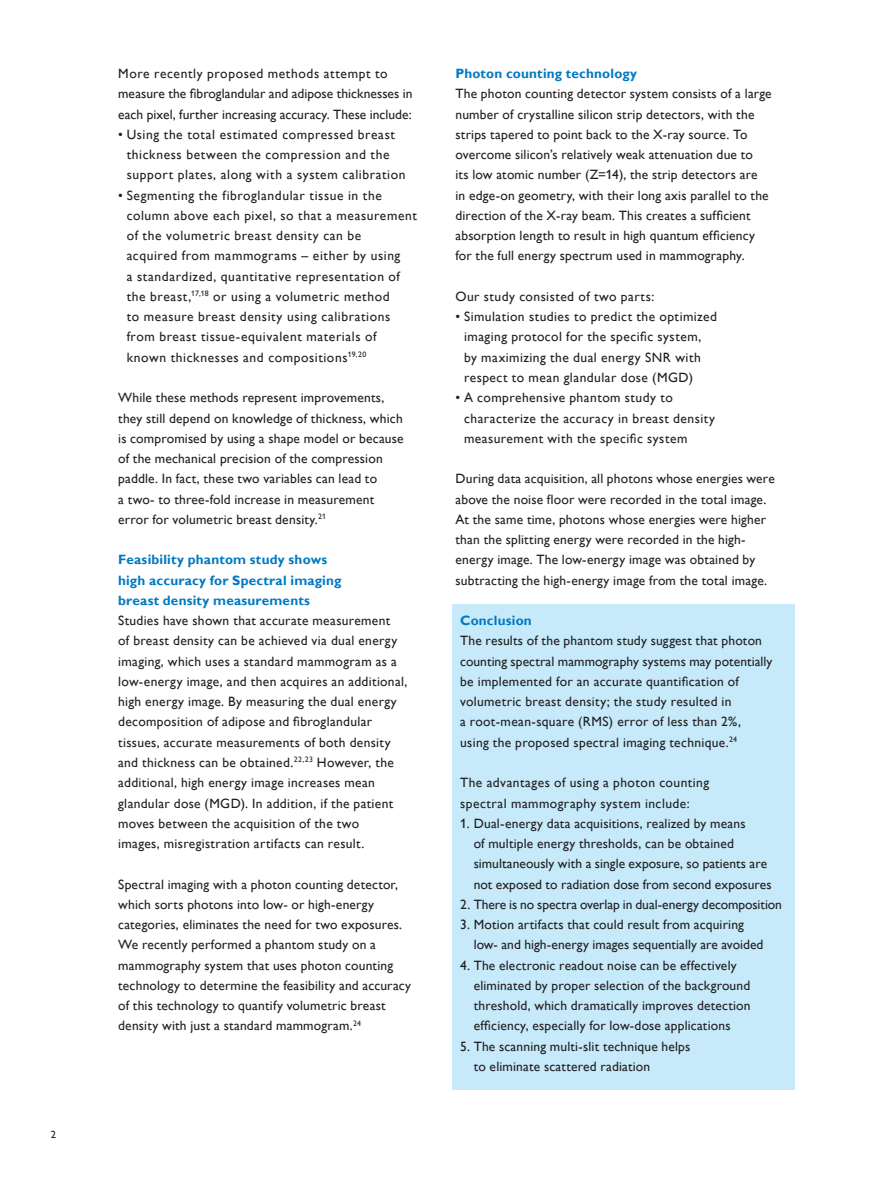
<style>
.page{position:relative;width:893px;height:1187px;background:#fff}
.page>*{position:absolute;margin:0;border:0;box-sizing:border-box;transform-origin:0 0}
._1_1_Body_Text{font:13.5px/20.2px "Gill Sans Alt One WGL";letter-spacing:.02em;color:#231f20}
._1_1_Body_Text-2{font:13.5px/20.2px "Gill Sans Alt One WGL";letter-spacing:.045em;color:#231f20}
._1_3_Body_text_headi{font:700 13.5px/20.2px "Gill Sans Alt One WGL";letter-spacing:.015em;color:#0079c2}
._1_1_Body_Text-3{font:13.5px "Gill Sans Alt One WGL";letter-spacing:-.005em;color:#231f20}
.t1{font:10.5px "Gill Sans Alt One WGL";color:#231f20}
</style>
<div class="page">
<div style="left:452px;top:604px;width:342px;height:485px;background:#c6eafa"></div>
<p class="t1" style="left:51px;top:1127px;width:7px">2</p>
<p class="_1_1_Body_Text" style="left:118px;top:63px;width:296px">More recently proposed methods attempt to measure the fibroglandular and adipose thicknesses in each pixel, further increasing accuracy. These include:</p>
<p class="_1_1_Body_Text-2" style="left:127px;top:124px;width:280px;text-indent:-9px">• Using the total estimated compressed breast thickness between the compression and the support plates, along with a system calibration</p>
<p class="_1_1_Body_Text-2" style="left:127px;top:185px;width:292px;text-indent:-9px">• Segmenting the fibroglandular tissue in the column above each pixel, so that a measurement of the volumetric breast density can be<br>acquired from mammograms – either by using<br>a standardized, quantitative representation of the breast,<sup>17,18</sup> or using a volumetric method<br>to measure breast density using calibrations from breast tissue-equivalent materials of known thicknesses and compositions<sup>19,20</sup></p>
<p class="_1_1_Body_Text" style="left:118px;top:387px;width:287px">While these methods represent improvements, they still depend on knowledge of thickness, which is compromised by using a shape model or because of the mechanical precision of the compression paddle. In fact, these two variables can lead to<br>a two- to three-fold increase in measurement error for volumetric breast density.<sup>21</sup></p>
<p class="_1_3_Body_text_headi" style="left:118px;top:549px;width:225px">Feasibility phantom study shows high accuracy for Spectral imaging breast density measurements</p>
<p class="_1_1_Body_Text" style="left:118px;top:610px;width:291px">Studies have shown that accurate measurement<br>of breast density can be achieved via dual energy imaging, which uses a standard mammogram as a low-energy image, and then acquires an additional, high energy image. By measuring the dual energy decomposition of adipose and fibroglandular tissues, accurate measurements of both density and thickness can be obtained.<sup>22,23</sup> However, the additional, high energy image increases mean glandular dose (MGD). In addition, if the patient moves between the acquisition of the two<br>images, misregistration artifacts can result.</p>
<p class="_1_1_Body_Text" style="left:118px;top:873px;width:294px">Spectral imaging with a photon counting detector, which sorts photons into low- or high-energy categories, eliminates the need for two exposures.<br>We recently performed a phantom study on a mammography system that uses photon counting technology to determine the feasibility and accuracy of this technology to quantify volumetric breast density with just a standard mammogram.<sup>24</sup></p>
<p class="_1_3_Body_text_headi" style="left:455px;top:63px;width:183px">Photon counting technology</p>
<p class="_1_1_Body_Text" style="left:455px;top:83px;width:318px">The photon counting detector system consists of a large number of crystalline silicon strip detectors, with the strips tapered to point back to the X-ray source. To overcome silicon’s relatively weak attenuation due to<br>its low atomic number (Z=14), the strip detectors are<br>in edge-on geometry, with their long axis parallel to the direction of the X-ray beam. This creates a sufficient absorption length to result in high quantum efficiency for the full energy spectrum used in mammography.</p>
<p class="_1_1_Body_Text" style="left:455px;top:286px;width:200px">Our study consisted of two parts:</p>
<p class="_1_1_Body_Text" style="left:464px;top:306px;width:255px;text-indent:-9px">• Simulation studies to predict the optimized imaging protocol for the specific system, by maximizing the dual energy SNR with respect to mean glandular dose (MGD)</p>
<p class="_1_1_Body_Text" style="left:464px;top:387px;width:252px;text-indent:-9px">• A comprehensive phantom study to characterize the accuracy in breast density measurement with the specific system</p>
<p class="_1_1_Body_Text" style="left:455px;top:468px;width:321px">During data acquisition, all photons whose energies were above the noise floor were recorded in the total image.<br>At the same time, photons whose energies were higher than the splitting energy were recorded in the high&shy;energy image. The low-energy image was obtained by subtracting the high-energy image from the total image.</p>
<p class="_1_3_Body_text_headi" style="left:460px;top:610px;width:73px">Conclusion</p>
<p class="_1_1_Body_Text" style="left:460px;top:630px;width:314px">The results of the phantom study suggest that photon counting spectral mammography systems may potentially be implemented for an accurate quantification of volumetric breast density; the study resulted in<br>a root-mean-square (RMS) error of less than 2%, using the proposed spectral imaging technique.<sup>24</sup></p>
<p class="_1_1_Body_Text" style="left:460px;top:772px;width:251px">The advantages of using a photon counting spectral mammography system include:</p>
<p class="_1_1_Body_Text" style="left:474px;top:812px;width:299px;text-indent:-14px">1. Dual-energy data acquisitions, realized by means<br>of multiple energy thresholds, can be obtained simultaneously with a single exposure, so patients are not exposed to radiation dose from second exposures</p>
<p class="_1_1_Body_Text-3" style="left:460px;top:894px;width:323px">2. There is no spectra overlap in dual-energy decomposition</p>
<p class="_1_1_Body_Text" style="left:474px;top:914px;width:291px;text-indent:-14px">3. Motion artifacts that could result from acquiring low- and high-energy images sequentially are avoided</p>
<p class="_1_1_Body_Text" style="left:474px;top:954px;width:278px;text-indent:-14px">4. The electronic readout noise can be effectively eliminated by proper selection of the background threshold, which dramatically improves detection efficiency, especially for low-dose applications</p>
<p class="_1_1_Body_Text" style="left:474px;top:1035px;width:218px;text-indent:-14px">5. The scanning multi-slit technique helps to eliminate scattered radiation</p>
</div>
